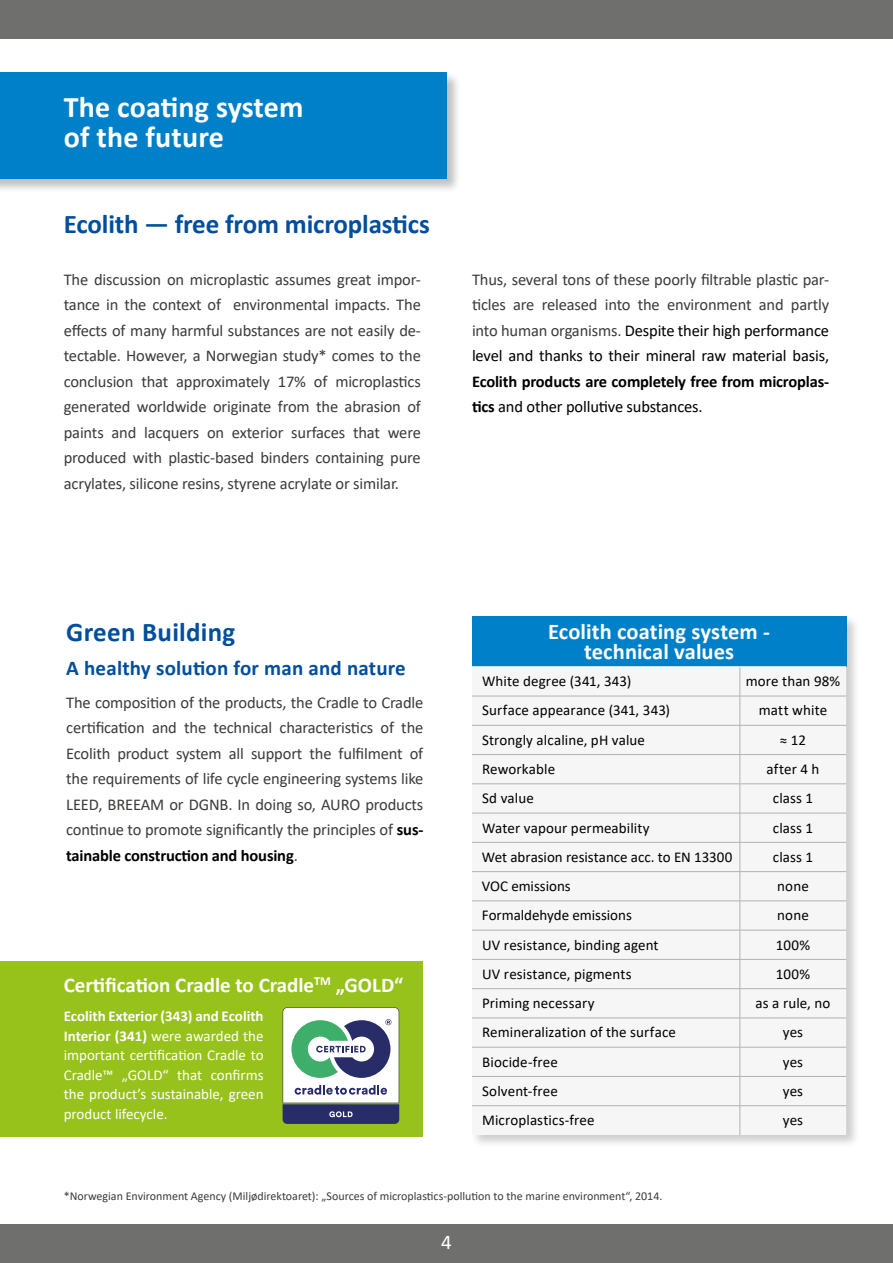
<style>
.page{position:relative;width:893px;height:1263px;background:#fff}
.page>*{position:absolute;margin:0;border:0;box-sizing:border-box;transform-origin:0 0}
.t1{font:700 30px/30px "Calibri";letter-spacing:.005em;color:#fff}
.t2{font:700 27px "Calibri";letter-spacing:-.005em;color:#004e9e}
.t3{font:700 22.5px/19.5px "Calibri";color:#fff;text-align:center}
.t4{font:700 21px "Calibri";color:#fff}
.t5{font:700 21px "Calibri";letter-spacing:.01em;color:#004e9e}
.t6{font:21px "Calibri";color:#fff}
.t7{font:16.5px/25.5px "Calibri";letter-spacing:-.01em;color:#3b3b3a;text-align:justify}
.t8{font:700 16.5px/25.5px "Calibri";letter-spacing:-.01em;color:#000}
.t9{font:15px "Calibri";letter-spacing:.005em;color:#000}
.t10{font:15px/19.5px "Calibri";color:#fff;text-align:justify}
.t11{font:12px "Calibri";color:#3b3b3a}
.s1{color:#000}
.s2{font-weight:400}
.s3{font-weight:700;color:#000}
.s4{font-weight:700}
</style>
<div class="page">
<div style="left:0;top:0;width:893px;height:38px;background:#6f6f6e"></div>
<div style="left:0;top:1225px;width:893px;height:38px;background:#6f6f6e"></div>
<div style="left:470px;top:615px;width:390px;height:534px;background:#000;opacity:.2"></div>
<div style="left:472px;top:617px;width:374px;height:50px;background:#0080c8"></div>
<div style="left:472px;top:667px;width:374px;height:468px;background:#f6f6f6"></div>
<hr style="left:472px;top:696px;width:268px;height:1px;background:#b1b2b3">
<hr style="left:740px;top:696px;width:106px;height:1px;background:#b1b2b3">
<hr style="left:472px;top:725px;width:268px;height:1px;background:#b1b2b3">
<hr style="left:740px;top:725px;width:106px;height:1px;background:#b1b2b3">
<hr style="left:472px;top:754px;width:268px;height:1px;background:#b1b2b3">
<hr style="left:740px;top:754px;width:106px;height:1px;background:#b1b2b3">
<hr style="left:472px;top:783px;width:268px;height:1px;background:#b1b2b3">
<hr style="left:740px;top:783px;width:106px;height:1px;background:#b1b2b3">
<hr style="left:472px;top:813px;width:268px;height:1px;background:#b1b2b3">
<hr style="left:740px;top:813px;width:106px;height:1px;background:#b1b2b3">
<hr style="left:472px;top:842px;width:268px;height:1px;background:#b1b2b3">
<hr style="left:740px;top:842px;width:106px;height:1px;background:#b1b2b3">
<hr style="left:472px;top:871px;width:268px;height:1px;background:#b1b2b3">
<hr style="left:740px;top:871px;width:106px;height:1px;background:#b1b2b3">
<hr style="left:472px;top:901px;width:268px;height:1px;background:#b1b2b3">
<hr style="left:740px;top:901px;width:106px;height:1px;background:#b1b2b3">
<hr style="left:472px;top:930px;width:268px;height:1px;background:#b1b2b3">
<hr style="left:740px;top:930px;width:106px;height:1px;background:#b1b2b3">
<hr style="left:472px;top:959px;width:268px;height:1px;background:#b1b2b3">
<hr style="left:740px;top:959px;width:106px;height:1px;background:#b1b2b3">
<hr style="left:472px;top:988px;width:268px;height:1px;background:#b1b2b3">
<hr style="left:740px;top:988px;width:106px;height:1px;background:#b1b2b3">
<hr style="left:472px;top:1018px;width:268px;height:1px;background:#b1b2b3">
<hr style="left:740px;top:1018px;width:106px;height:1px;background:#b1b2b3">
<hr style="left:472px;top:1047px;width:268px;height:1px;background:#b1b2b3">
<hr style="left:740px;top:1047px;width:106px;height:1px;background:#b1b2b3">
<hr style="left:472px;top:1076px;width:268px;height:1px;background:#b1b2b3">
<hr style="left:740px;top:1076px;width:106px;height:1px;background:#b1b2b3">
<hr style="left:472px;top:1105px;width:268px;height:1px;background:#b1b2b3">
<hr style="left:740px;top:1105px;width:106px;height:1px;background:#b1b2b3">
<svg style="left:740px;top:667px;width:1px;height:468px"></svg>
<hr style="left:472px;top:666px;width:268px;height:1px;background:#fff">
<hr style="left:740px;top:666px;width:106px;height:1px;background:#fff">
<div style="left:0;top:961px;width:422px;height:176px;background:#97c21c"></div>
<svg style="left:283px;top:1007px;width:116px;height:116px;background:#9dadb6"></svg>
<div style="left:0;top:72px;width:462px;height:122px;background:#000;opacity:.25"></div>
<div style="left:0;top:72px;width:446px;height:107px;background:#0080c8"></div>
<h1 class="t1" style="left:64px;top:92px;width:241px">The coating system of the future</h1>
<h2 class="t2" style="left:64px;top:205px;width:368px">Ecolith — free from microplastics</h2>
<p class="t7" style="left:64px;top:266px;width:359px">The discussion on microplastic assumes great impor&shy;tance in the context of environmental impacts. The effects of many harmful substances are not easily de&shy;tectable. However, a Norwegian study* comes to the conclusion that approximately 17% of microplastics generated worldwide originate from the abrasion of paints and lacquers on exterior surfaces that were produced with plastic-based binders containing pure acrylates, silicone resins, styrene acrylate or similar.</p>
<p class="t7" style="left:472px;top:266px;width:359px">Thus, several tons of these poorly filtrable plastic par&shy;ticles are released into the environment and partly into human organisms. <span class="s1">Despite their high performance level and thanks to their mineral raw material basis,</span></p>
<p class="t8" style="left:472px;top:368px;width:359px">Ecolith products are completely free from microplas&shy;tics <span class="s2">and other pollutive substances.</span></p>
<h2 class="t2" style="left:66px;top:613px;width:171px">Green Building</h2>
<p class="t5" style="left:66px;top:653px;width:341px">A healthy solution for man and nature</p>
<p class="t7" style="left:66px;top:689px;width:359px">The composition of the products, the Cradle to Cradle certification and the technical characteristics of the Ecolith product system all support the fulfilment of the requirements of life cycle engineering systems like LEED, BREEAM or DGNB. In doing so, AURO products continue to promote significantly the principles of <span class="s3">sus&shy;tainable construction and housing</span>.</p>
<p class="t4" style="left:64px;top:970px;width:341px">Certification Cradle to Cradle<sup>TM</sup> „GOLD“</p>
<p class="t10" style="left:64px;top:1006px;width:201px"><span class="s4">Ecolith Exterior (343) and Ecolith Interior (341)</span> were awarded the important certification Cradle to Cradle™ „GOLD“ that confirms the product’s sustainable, green product lifecycle.</p>
<h3 class="t3" style="left:548px;top:621px;width:223px">Ecolith coating system - technical values</h3>
<p class="t9" style="left:482px;top:671px;width:151px">White degree (341, 343)</p>
<p class="t9" style="left:746px;top:671px;width:96px">more than 98%</p>
<p class="t9" style="left:482px;top:700px;width:190px">Surface appearance (341, 343)</p>
<p class="t9" style="left:759px;top:700px;width:70px">matt white</p>
<p class="t9" style="left:482px;top:729px;width:164px">Strongly alcaline, pH value</p>
<p class="t9" style="left:780px;top:729px;width:28px">≈ 12</p>
<p class="t9" style="left:482px;top:758px;width:75px">Reworkable</p>
<p class="t9" style="left:767px;top:758px;width:54px">after 4 h</p>
<p class="t9" style="left:482px;top:788px;width:53px">Sd value</p>
<p class="t9" style="left:773px;top:788px;width:42px">class 1</p>
<p class="t9" style="left:482px;top:817px;width:169px">Water vapour permeability</p>
<p class="t9" style="left:773px;top:817px;width:42px">class 1</p>
<p class="t9" style="left:482px;top:846px;width:252px">Wet abrasion resistance acc. to EN 13300</p>
<p class="t9" style="left:773px;top:846px;width:42px">class 1</p>
<p class="t9" style="left:482px;top:876px;width:90px">VOC emissions</p>
<p class="t9" style="left:777px;top:876px;width:33px">none</p>
<p class="t9" style="left:482px;top:905px;width:152px">Formaldehyde emissions</p>
<p class="t9" style="left:777px;top:905px;width:33px">none</p>
<p class="t9" style="left:482px;top:934px;width:178px">UV resistance, binding agent</p>
<p class="t9" style="left:776px;top:934px;width:36px">100%</p>
<p class="t9" style="left:482px;top:963px;width:151px">UV resistance, pigments</p>
<p class="t9" style="left:776px;top:963px;width:36px">100%</p>
<p class="t9" style="left:482px;top:993px;width:114px">Priming necessary</p>
<p class="t9" style="left:756px;top:993px;width:76px">as a rule, no</p>
<p class="t9" style="left:482px;top:1022px;width:195px">Remineralization of the surface</p>
<p class="t9" style="left:783px;top:1022px;width:22px">yes</p>
<p class="t9" style="left:482px;top:1051px;width:77px">Biocide-free</p>
<p class="t9" style="left:783px;top:1051px;width:22px">yes</p>
<p class="t9" style="left:482px;top:1080px;width:77px">Solvent-free</p>
<p class="t9" style="left:783px;top:1080px;width:22px">yes</p>
<p class="t9" style="left:482px;top:1110px;width:114px">Microplastics-free</p>
<p class="t9" style="left:783px;top:1110px;width:22px">yes</p>
<p class="t11" style="left:64px;top:1187px;width:600px">*Norwegian Environment Agency (Miljødirektoaret): „Sources of microplastics-pollution to the marine environment“, 2014.</p>
<p class="t6" style="left:441px;top:1227px;width:12px">4</p>
</div>
